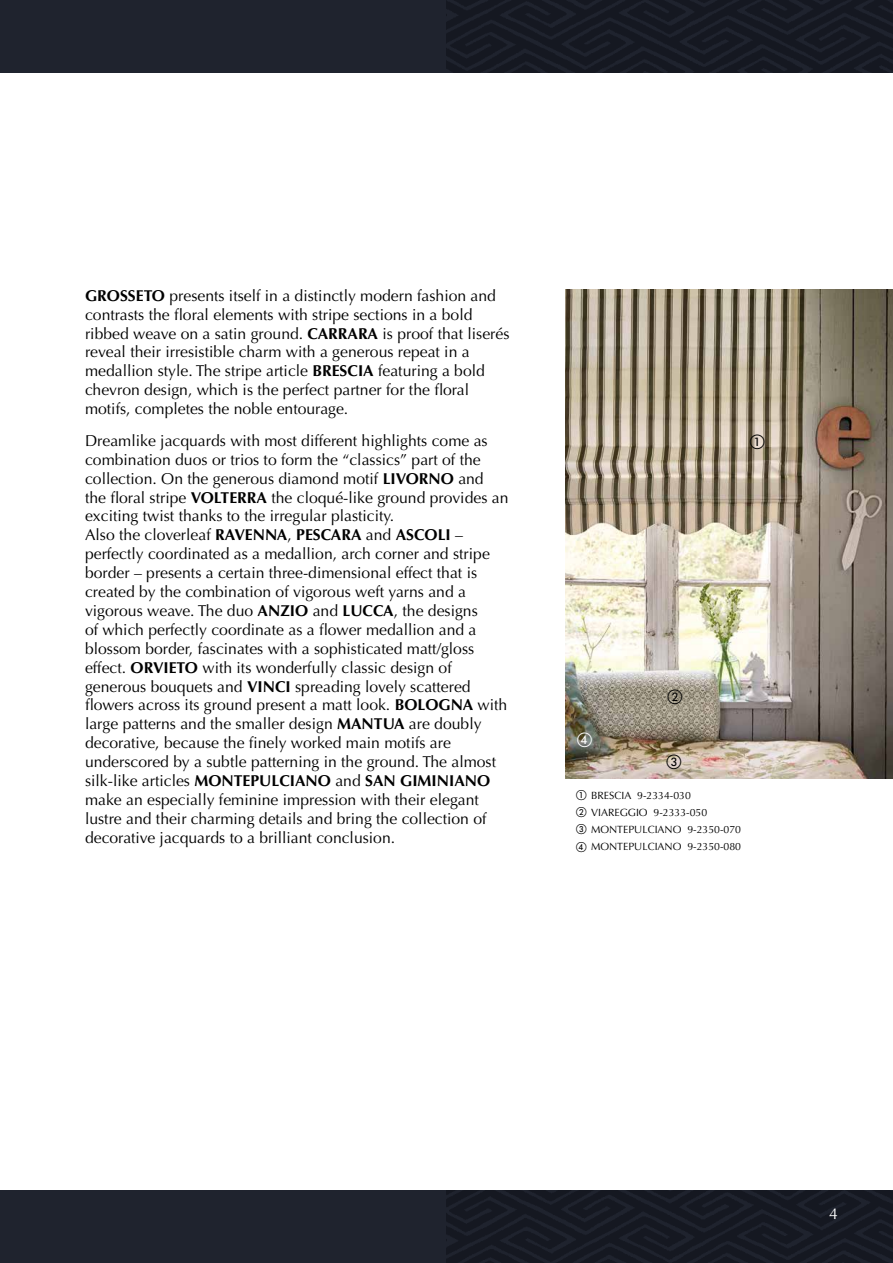
<style>
.page{position:relative;width:893px;height:1263px;background:#fff}
.page>*{position:absolute;margin:0;border:0;box-sizing:border-box;transform-origin:0 0}
.t1{font:15.75px/18.9px "Optima LT Std";color:#000}
.t2{font:15.75px "Optima LT Std";color:#fff}
.t3{font:10.5px/16.8px "Optima LT Std";color:#000}
.s1{font-weight:700}
</style>
<div class="page">
<div style="left:0;top:0;width:893px;height:72px;background:linear-gradient(to right,#212530,#161922)"></div>
<div style="left:0;top:1191px;width:893px;height:72px;background:linear-gradient(to right,#212530,#161923)"></div>
<img style="left:566px;top:289px;width:327px;height:489px">
<svg style="left:750px;top:435px;width:15px;height:14px"></svg>
<svg style="left:667px;top:689px;width:15px;height:15px"></svg>
<svg style="left:667px;top:754px;width:14px;height:15px"></svg>
<svg style="left:577px;top:732px;width:15px;height:15px"></svg>
<p class="t1" style="left:85px;top:286px;width:426px"><span class="s1">GROSSETO</span> presents itself in a distinctly modern fashion and contrasts the floral elements with stripe sections in a bold ribbed weave on a satin ground. <span class="s1">CARRARA</span> is proof that liserés reveal their irresistible charm with a generous repeat in a medallion style. The stripe article <span class="s1">BRESCIA</span> featuring a bold chevron design, which is the perfect partner for the floral motifs, completes the noble entourage.</p>
<p class="t1" style="left:85px;top:431px;width:425px">Dreamlike jacquards with most different highlights come as combination duos or trios to form the “classics” part of the collection. On the generous diamond motif <span class="s1">LIVORNO</span> and the floral stripe <span class="s1">VOLTERRA</span> the cloqué-like ground provides an exciting twist thanks to the irregular plasticity.<br>Also the cloverleaf <span class="s1">RAVENNA</span>, <span class="s1">PESCARA</span> and <span class="s1">ASCOLI</span> – perfectly coordinated as a medallion, arch corner and stripe border – presents a certain three-dimensional effect that is created by the combination of vigorous weft yarns and a vigorous weave. The duo <span class="s1">ANZIO</span> and <span class="s1">LUCCA</span>, the designs<br>of which perfectly coordinate as a flower medallion and a blossom border, fascinates with a sophisticated matt/gloss effect. <span class="s1">ORVIETO</span> with its wonderfully classic design of generous bouquets and <span class="s1">VINCI</span> spreading lovely scattered flowers across its ground present a matt look. <span class="s1">BOLOGNA</span> with large patterns and the smaller design <span class="s1">MANTUA</span> are doubly decorative, because the finely worked main motifs are underscored by a subtle patterning in the ground. The almost silk-like articles <span class="s1">MONTEPULCIANO</span> and <span class="s1">SAN GIMINIANO </span>make an especially feminine impression with their elegant lustre and their charming details and bring the collection of decorative jacquards to a brilliant conclusion.</p>
<p class="t3" style="left:576px;top:787px;width:166px">① BRESCIA 9-2334-030<br>② VIAREGGIO 9-2333-050<br>③ MONTEPULCIANO 9-2350-070<br>④ MONTEPULCIANO 9-2350-080</p>
<p class="t2" style="left:829px;top:1205px;width:10px">4</p>
</div>
